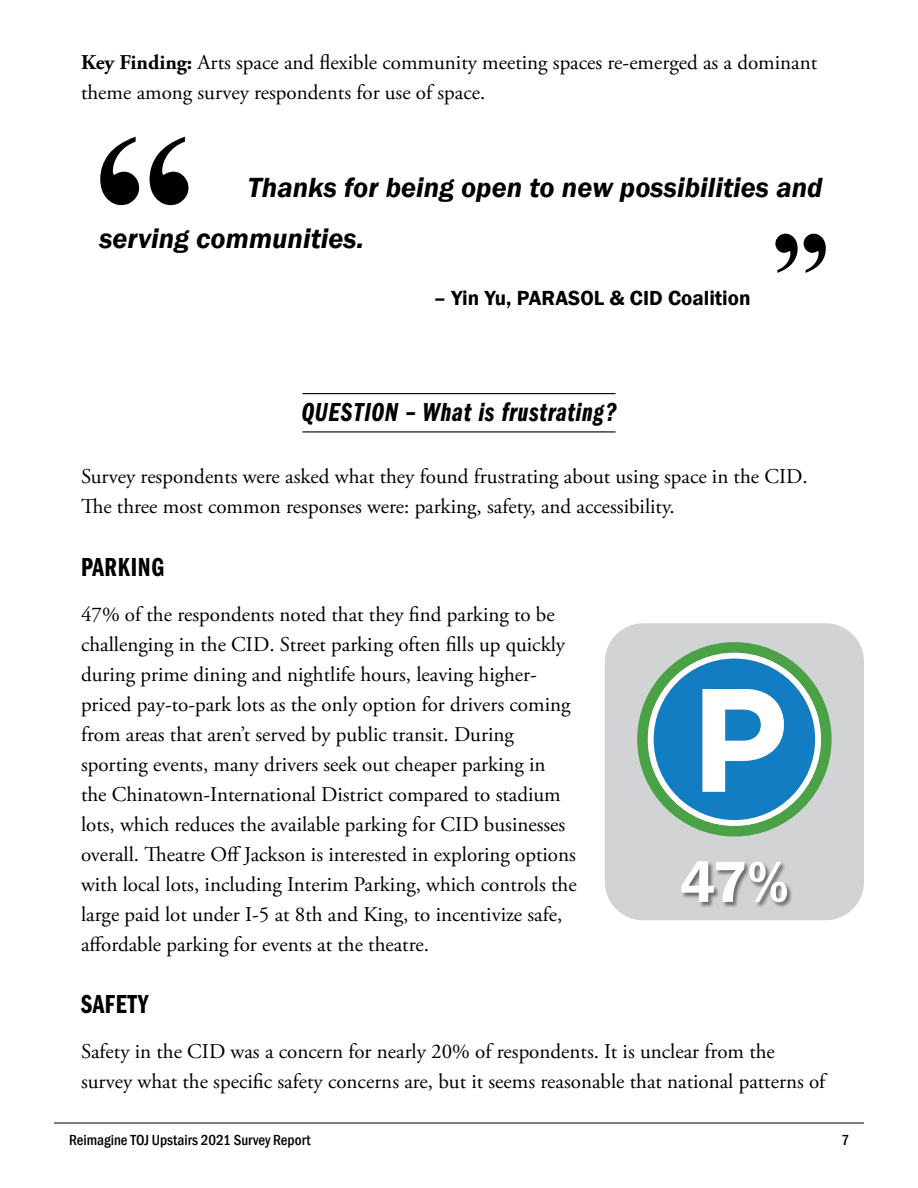
<style>
.page{position:relative;width:918px;height:1188px;background:#fff}
.page>*{position:absolute;margin:0;border:0;box-sizing:border-box;transform-origin:0 0}
.t1{font:700 210px "Times New Roman";color:#000}
.t2{font:700 120px "Times New Roman";color:#000}
.t3{font:600 60px "Franklin Gothic";color:#fff}
.t4{font:italic 600 28.5px/51px "Franklin Gothic";color:#000}
.t5{font:27px "Franklin Gothic LT Pro Dm Cm It";letter-spacing:.025em;color:#000}
.t6{font:27px "Franklin Gothic LT Pro Dm Cm";letter-spacing:.025em;color:#000}
.t7{font:21px/30px "Adobe Garamond Pro";color:#000}
.t8{font:600 21px "Franklin Gothic";color:#000}
.t9{font:500 condensed 15px "Franklin Gothic";color:#000}
.s1{font-weight:700}
</style>
<div class="page">
<hr style="left:54px;top:1123px;width:810px;height:1px;background:#000">
<hr style="left:302px;top:393px;width:314px;height:1px;background:#000">
<hr style="left:302px;top:431px;width:314px;height:1px;background:#000">
<div style="left:605px;top:623px;width:259px;height:297px;background:#d1d3d4;border-radius:38px"></div>
<div style="left:681px;top:861px;width:113px;height:47px;background:#000;opacity:.5"></div>
<svg style="left:637px;top:642px;width:195px;height:195px"></svg>
<p class="t7" style="left:81px;top:48px;width:738px"><span class="s1">Key Finding:</span> Arts space and flexible community meeting spaces re-emerged as a dominant theme among survey respondents for use of space.</p>
<h1 class="t1" style="left:92px;top:57px;width:107px">“</h1>
<h3 class="t4" style="left:99px;top:162px;width:725px;text-indent:149px">Thanks for being open to new possibilities and serving communities.</h3>
<p class="t8" style="left:434px;top:285px;width:318px">– Yin Yu, PARASOL &amp; CID Coalition</p>
<h2 class="t2" style="left:831px;top:318px;width:61px;rotate:-180deg">“</h2>
<p class="t5" style="left:302px;top:396px;width:316px">QUESTION – What is frustrating?</p>
<p class="t7" style="left:81px;top:462px;width:728px">Survey respondents were asked what they found frustrating about using space in the CID.<br>The three most common responses were: parking, safety, and accessibility.</p>
<p class="t6" style="left:81px;top:552px;width:85px">PARKING</p>
<p class="t7" style="left:81px;top:600px;width:497px">47% of the respondents noted that they find parking to be challenging in the CID. Street parking often fills up quickly during prime dining and nightlife hours, leaving higher&shy;priced pay-to-park lots as the only option for drivers coming from areas that aren’t served by public transit. During sporting events, many drivers seek out cheaper parking in<br>the Chinatown-International District compared to stadium lots, which reduces the available parking for CID businesses overall. Theatre Off Jackson is interested in exploring options with local lots, including Interim Parking, which controls the large paid lot under I-5 at 8th and King, to incentivize safe, affordable parking for events at the theatre.</p>
<p class="t6" style="left:81px;top:989px;width:69px">SAFETY</p>
<p class="t7" style="left:81px;top:1037px;width:746px">Safety in the CID was a concern for nearly 20% of respondents. It is unclear from the survey what the specific safety concerns are, but it seems reasonable that national patterns of</p>
<h3 class="t3" style="left:680px;top:845px;width:110px">47%</h3>
<p class="t9" style="left:69px;top:1130px;width:243px">Reimagine TOJ Upstairs 2021 Survey Report</p>
<p class="t9" style="left:841px;top:1130px;width:9px">7</p>
</div>
